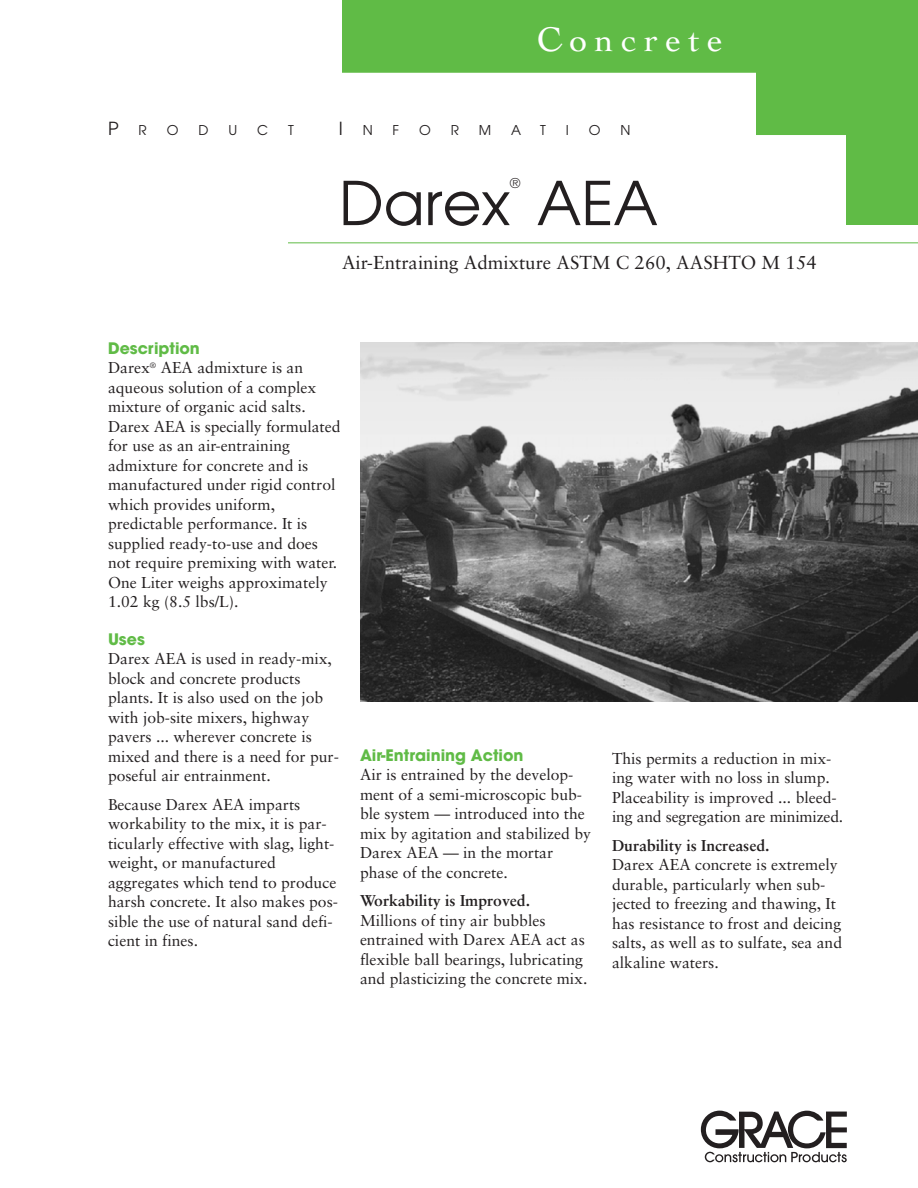
<style>
.page{position:relative;width:918px;height:1188px;background:#fff}
.page>*{position:absolute;margin:0;border:0;box-sizing:border-box;transform-origin:0 0}
.t1{font:60px "Avant Garde";color:#231f20}
.t2{font:36px "Cochin";letter-spacing:.2em;color:#fff}
.t3{font:18.75px "Sabon";color:#231f20}
.t4{font:18px "Avant Garde";color:#231f20}
.t5{font:15.75px/19.5px "Sabon";color:#231f20}
.t6{font:700 15.75px "Sabon";color:#231f20}
.t7{font:700 15.75px "Avant Garde";color:#60bb46}
.t8{font:13.5px "Avant Garde";color:#231f20}
.s1{font-size:13.5px}
</style>
<div class="page">
<hr style="left:288px;top:242px;width:630px;height:1px;background:#60bb46">
<img style="left:360px;top:342px;width:558px;height:360px">
<svg style="left:701px;top:1111px;width:146px;height:51px"></svg>
<svg style="left:342px;top:0;width:576px;height:225px"></svg>
<h2 class="t2" style="left:537px;top:25px;width:188px">Concrete</h2>
<p class="t4" style="left:108px;top:121px;width:40px">P <span class="s1">R</span></p>
<p class="t8" style="left:167px;top:125px;width:13px">O</p>
<p class="t8" style="left:198px;top:125px;width:12px">D</p>
<p class="t8" style="left:228px;top:125px;width:10px">U</p>
<p class="t8" style="left:257px;top:125px;width:12px">C</p>
<p class="t8" style="left:288px;top:125px;width:7px">T</p>
<p class="t4" style="left:339px;top:121px;width:35px">I <span class="s1">N</span></p>
<p class="t8" style="left:393px;top:125px;width:8px">F</p>
<p class="t8" style="left:419px;top:125px;width:13px">O</p>
<p class="t8" style="left:451px;top:125px;width:10px">R</p>
<p class="t8" style="left:479px;top:125px;width:14px">M</p>
<p class="t8" style="left:511px;top:125px;width:11px">A</p>
<p class="t8" style="left:540px;top:125px;width:7px">T</p>
<p class="t8" style="left:566px;top:125px;width:5px">I</p>
<p class="t8" style="left:589px;top:125px;width:13px">O</p>
<p class="t8" style="left:620px;top:125px;width:11px">N</p>
<p class="t8" style="left:510px;top:178px;width:12px">®</p>
<h1 class="t1" style="left:339px;top:181px;width:320px">Darex AEA</h1>
<p class="t3" style="left:342px;top:255px;width:476px">Air-Entraining Admixture ASTM C 260, AASHTO M 154</p>
<p class="t7" style="left:108px;top:342px;width:93px">Description</p>
<p class="t5" style="left:108px;top:359px;width:234px">Darex<sup>®</sup> AEA admixture is an aqueous solution of a complex mixture of organic acid salts.<br>Darex AEA is specially formulated for use as an air-entraining admixture for concrete and is manufactured under rigid control which provides uniform, predictable performance. It is supplied ready-to-use and does not require premixing with water.<br>One Liter weighs approximately<br>1.02 kg (8.5 lbs/L).</p>
<p class="t7" style="left:108px;top:633px;width:38px">Uses</p>
<p class="t5" style="left:108px;top:650px;width:232px">Darex AEA is used in ready-mix, block and concrete products plants. It is also used on the job with job-site mixers, highway pavers ... wherever concrete is mixed and there is a need for pur&shy;poseful air entrainment.</p>
<p class="t5" style="left:108px;top:796px;width:232px">Because Darex AEA imparts workability to the mix, it is par&shy;ticularly effective with slag, light&shy;weight, or manufactured aggregates which tend to produce harsh concrete. It also makes pos&shy;sible the use of natural sand defi&shy;cient in fines.</p>
<p class="t7" style="left:360px;top:749px;width:165px">Air-Entraining Action</p>
<p class="t5" style="left:360px;top:767px;width:233px">Air is entrained by the develop&shy;ment of a semi-microscopic bub&shy;ble system — introduced into the mix by agitation and stabilized by<br>Darex AEA — in the mortar phase of the concrete.</p>
<p class="t6" style="left:360px;top:894px;width:172px">Workability is Improved.</p>
<p class="t5" style="left:360px;top:912px;width:229px">Millions of tiny air bubbles entrained with Darex AEA act as flexible ball bearings, lubricating and plasticizing the concrete mix.</p>
<p class="t5" style="left:612px;top:750px;width:233px">This permits a reduction in mix&shy;ing water with no loss in slump.<br>Placeability is improved ... bleed&shy;ing and segregation are minimized.</p>
<p class="t6" style="left:612px;top:838px;width:159px">Durability is Increased.</p>
<p class="t5" style="left:612px;top:856px;width:232px">Darex AEA concrete is extremely durable, particularly when sub&shy;jected to freezing and thawing, It has resistance to frost and deicing salts, as well as to sulfate, sea and alkaline waters.</p>
</div>
